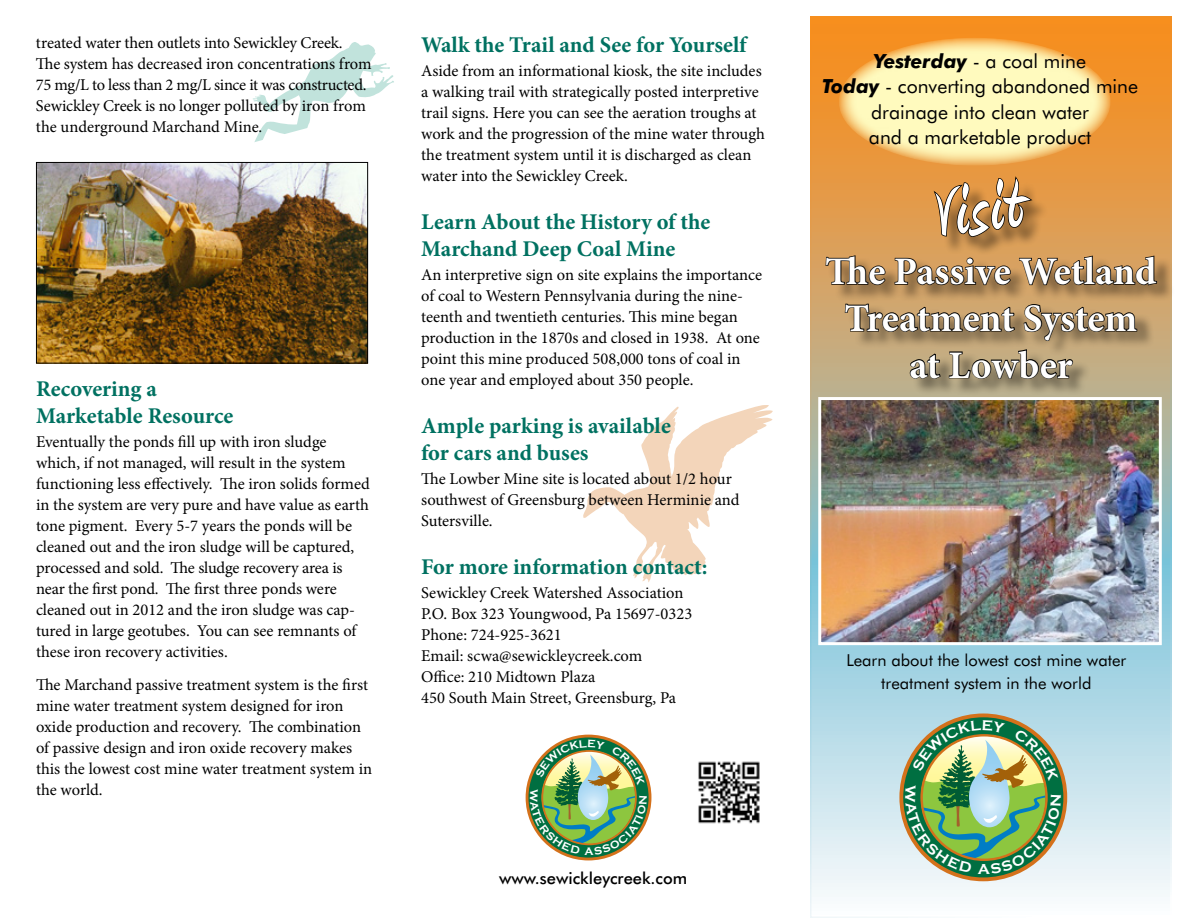
<style>
.page{position:relative;width:1188px;height:918px;background:#fff}
.page>*{position:absolute;margin:0;border:0;box-sizing:border-box;transform-origin:0 0}
.t1{font:700 87px "Amienne";color:#fff}
.t2{font:700 39px/46.8px "Minion Pro";letter-spacing:-.005em;color:#fff;text-align:center}
.t3{font:700 22.5px/27px "Minion Pro";color:#007161}
.t4{font:19.5px/25.5px "Futura BT";color:#000;text-align:center}
.t5{font:16.5px/21px "Minion Pro";letter-spacing:-.005em;color:#000}
.t6{font:16.5px/22.5px "Futura BT";color:#000;text-align:center}
.t7{font:500 16.5px "Futura BT";color:#000}
.s1{font-weight:700;font-style:italic}
</style>
<div class="page">
<svg style="left:583px;top:405px;width:190px;height:177px"></svg>
<svg style="left:253px;top:42px;width:141px;height:100px"></svg>
<svg style="left:813px;top:19px;width:356px;height:878px"></svg>
<div style="left:810px;top:16px;width:362px;height:902px;border:2px solid #fff"></div>
<svg style="left:839px;top:38px;width:272px;height:128px;fill:#fffabe"></svg>
<div style="left:827px;top:256px;width:349px;height:139px;background:#000;opacity:.46"></div>
<svg style="left:825px;top:254px;width:61px;height:32px"></svg>
<svg style="left:894px;top:257px;width:118px;height:29px"></svg>
<svg style="left:1018px;top:255px;width:140px;height:31px"></svg>
<svg style="left:844px;top:303px;width:172px;height:30px"></svg>
<svg style="left:1023px;top:303px;width:115px;height:39px"></svg>
<svg style="left:909px;top:353px;width:33px;height:27px"></svg>
<svg style="left:948px;top:348px;width:126px;height:32px"></svg>
<div style="left:938px;top:181px;width:112px;height:75px;background:#000;opacity:.44"></div>
<svg style="left:932px;top:174px;width:102px;height:69px"></svg>
<img style="left:822px;top:401px;width:336px;height:240px">
<div style="left:818px;top:397px;width:344px;height:248px;border:3px solid #fff"></div>
<div style="left:899px;top:713px;width:168px;height:168px;border:4px solid #d4711b;border-radius:50%"></div>
<div style="left:526px;top:735px;width:125px;height:125px;border:3px solid #d4711b;border-radius:50%"></div>
<img style="left:698px;top:761px;width:62px;height:63px">
<img style="left:38px;top:164px;width:328px;height:198px">
<div style="left:36px;top:162px;width:332px;height:202px;border:1px solid #000"></div>
<svg style="left:905px;top:720px;width:156px;height:154px"></svg>
<svg style="left:530px;top:739px;width:117px;height:116px"></svg>
<p class="t5" style="left:36px;top:32px;width:337px">treated water then outlets into Sewickley Creek.<br>The system has decreased iron concentrations from 75 mg/L to less than 2 mg/L since it was constructed.<br>Sewickley Creek is no longer polluted by iron from the underground Marchand Mine.</p>
<h3 class="t3" style="left:36px;top:375px;width:199px">Recovering a<br>Marketable Resource</h3>
<p class="t5" style="left:36px;top:431px;width:335px">Eventually the ponds fill up with iron sludge which, if not managed, will result in the system functioning less effectively. The iron solids formed in the system are very pure and have value as earth tone pigment. Every 5-7 years the ponds will be cleaned out and the iron sludge will be captured, processed and sold. The sludge recovery area is near the first pond. The first three ponds were cleaned out in 2012 and the iron sludge was cap&shy;tured in large geotubes. You can see remnants of these iron recovery activities.</p>
<p class="t5" style="left:36px;top:674px;width:338px">The Marchand passive treatment system is the first mine water treatment system designed for iron oxide production and recovery. The combination of passive design and iron oxide recovery makes this the lowest cost mine water treatment system in the world.</p>
<h3 class="t3" style="left:421px;top:31px;width:327px">Walk the Trail and See for Yourself</h3>
<p class="t5" style="left:421px;top:61px;width:345px">Aside from an informational kiosk, the site includes a walking trail with strategically posted interpretive trail signs. Here you can see the aeration troughs at work and the progression of the mine water through the treatment system until it is discharged as clean water into the Sewickley Creek.</p>
<h3 class="t3" style="left:421px;top:208px;width:291px">Learn About the History of the<br>Marchand Deep Coal Mine</h3>
<p class="t5" style="left:421px;top:265px;width:343px">An interpretive sign on site explains the importance of coal to Western Pennsylvania during the nine&shy;teenth and twentieth centuries. This mine began production in the 1870s and closed in 1938. At one point this mine produced 508,000 tons of coal in one year and employed about 350 people.</p>
<h3 class="t3" style="left:421px;top:412px;width:251px">Ample parking is available for cars and buses</h3>
<p class="t5" style="left:421px;top:469px;width:320px">The Lowber Mine site is located about 1/2 hour southwest of Greensburg between Herminie and<br>Sutersville.</p>
<h3 class="t3" style="left:421px;top:553px;width:288px">For more information contact:</h3>
<p class="t5" style="left:421px;top:583px;width:273px">Sewickley Creek Watershed Association<br>P.O. Box 323 Youngwood, Pa 15697-0323<br>Phone: 724-925-3621<br>Email: scwa@sewickleycreek.com<br>Office: 210 Midtown Plaza<br>450 South Main Street, Greensburg, Pa</p>
<p class="t7" style="left:499px;top:868px;width:190px">www.sewickleycreek.com</p>
<p class="t4" style="left:822px;top:48px;width:318px"><span class="s1">Yesterday</span> - a coal mine<br><span class="s1">Today</span> - converting abandoned mine drainage into clean water<br>and a marketable product</p>
<h1 class="t1" style="left:927px;top:176px;width:91px;rotate:-7deg">Visit</h1>
<h2 class="t2" style="left:825px;top:248px;width:333px">The Passive Wetland<br>Treatment System at Lowber</h2>
<p class="t6" style="left:847px;top:649px;width:281px">Learn about the lowest cost mine water treatment system in the world</p>
</div>
